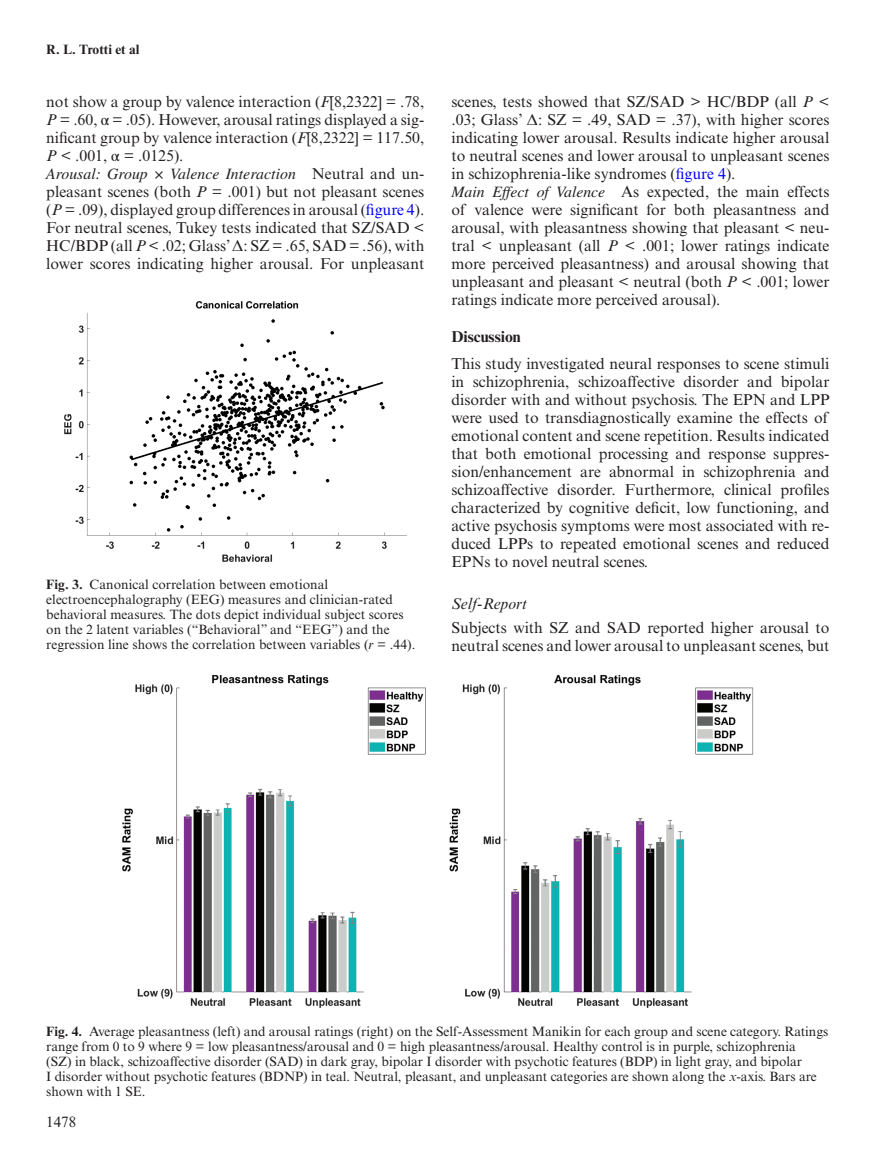
<style>
.page{position:relative;width:891px;height:1175px;background:#fff}
.page>*{position:absolute;margin:0;border:0;box-sizing:border-box;transform-origin:0 0}
.t1{font:15.75px/18px "Times New Roman MT Std";color:#231f20;text-align:justify}
.t2{font:italic 15.75px "Times LT Std";letter-spacing:.005em;color:#231f20}
.t3{font:italic 15.75px "Times New Roman MT Std";color:#231f20}
.t4{font:700 15.75px "Times New Roman MT Std";color:#231f20}
.t5{font:15px "Times New Roman MT Std";color:#231f20}
.t6{font:13.5px/15px "Times New Roman MT Std";color:#231f20}
.t7{font:700 13.5px "Times New Roman MT Std";color:#231f20}
.s1{font-style:italic}
.s2{font-family:"STIX General"}
.s3{font-family:"Times New Roman MT Std";font-style:normal}
.s4{color:#00f}
.s5{font-family:"Gandhari Unicode"}
.s6{font-weight:700}
.s7{font-family:"Times LT Std";font-style:italic}
</style>
<div class="page">
<img style="left:122px;top:674px;width:632px;height:334px">
<img style="left:64px;top:301px;width:343px;height:261px">
<p class="t7" style="left:46px;top:41px;width:95px">R. L. Trotti et al</p>
<p class="t1" style="left:46px;top:92px;width:380px">not show a group by valence interaction (<span class="s1">F</span>[8,2322] = .78, <span class="s1">P</span> = .60, <span class="s2">α</span> = .05). However, arousal ratings displayed a sig&shy;nificant group by valence interaction (<span class="s1">F</span>[8,2322] = 117.50, <span class="s1">P</span> &lt; .001, <span class="s2">α</span> = .0125).</p>
<p class="t2" style="left:46px;top:165px;width:379px">Arousal: Group × Valence Interaction <span class="s3">Neutral and un-</span></p>
<p class="t1" style="left:46px;top:182px;width:380px">pleasant scenes (both <span class="s1">P</span> = .001) but not pleasant scenes (<span class="s1">P</span> = .09), displayed group differences in arousal (<span class="s4">figure 4</span>).<br>For neutral scenes, Tukey tests indicated that SZ/SAD &lt; HC/BDP (all <span class="s1">P</span> &lt; .02; Glass’ <span class="s5">Δ</span>: SZ = .65, SAD = .56), with lower scores indicating higher arousal. For unpleasant</p>
<p class="t6" style="left:46px;top:577px;width:371px"><span class="s6">Fig. 3.</span> Canonical correlation between emotional electroencephalography (EEG) measures and clinician-rated behavioral measures. The dots depict individual subject scores on the 2 latent variables (“Behavioral” and “EEG”) and the regression line shows the correlation between variables (<span class="s1">r</span> = .44).</p>
<p class="t1" style="left:451px;top:92px;width:380px;text-align:left">scenes, tests showed that SZ/SAD &gt; HC/BDP (all <span class="s1">P</span> &lt; .03; Glass’ <span class="s5">Δ</span>: SZ = .49, SAD = .37), with higher scores indicating lower arousal. Results indicate higher arousal to neutral scenes and lower arousal to unpleasant scenes in schizophrenia-like syndromes (<span class="s4">figure 4</span>).<br><span class="s7">Main Effect of Valence</span> As expected, the main effects of valence were significant for both pleasantness and arousal, with pleasantness showing that pleasant &lt; neu&shy;tral &lt; unpleasant (all <span class="s1">P</span> &lt; .001; lower ratings indicate more perceived pleasantness) and arousal showing that unpleasant and pleasant &lt; neutral (both <span class="s1">P</span> &lt; .001; lower ratings indicate more perceived arousal).</p>
<p class="t4" style="left:451px;top:327px;width:71px">Discussion</p>
<p class="t1" style="left:451px;top:355px;width:380px">This study investigated neural responses to scene stimuli in schizophrenia, schizoaffective disorder and bipolar disorder with and without psychosis. The EPN and LPP were used to transdiagnostically examine the effects of emotional content and scene repetition. Results indicated that both emotional processing and response suppres&shy;sion/enhancement are abnormal in schizophrenia and schizoaffective disorder. Furthermore, clinical profiles characterized by cognitive deficit, low functioning, and active psychosis symptoms were most associated with re&shy;duced LPPs to repeated emotional scenes and reduced EPNs to novel neutral scenes.</p>
<p class="t3" style="left:451px;top:595px;width:77px">Self-Report</p>
<p class="t1" style="left:451px;top:619px;width:380px">Subjects with SZ and SAD reported higher arousal to neutral scenes and lower arousal to unpleasant scenes, but</p>
<p class="t6" style="left:46px;top:1023px;width:783px"><span class="s6">Fig. 4.</span> Average pleasantness (left) and arousal ratings (right) on the Self-Assessment Manikin for each group and scene category. Ratings range from 0 to 9 where 9 = low pleasantness/arousal and 0 = high pleasantness/arousal. Healthy control is in purple, schizophrenia<br>(SZ) in black, schizoaffective disorder (SAD) in dark gray, bipolar I disorder with psychotic features (BDP) in light gray, and bipolar<br>I disorder without psychotic features (BDNP) in teal. Neutral, pleasant, and unpleasant categories are shown along the <span class="s1">x</span>-axis. Bars are shown with 1 SE.</p>
<p class="t5" style="left:46px;top:1113px;width:32px">1478</p>
</div>
